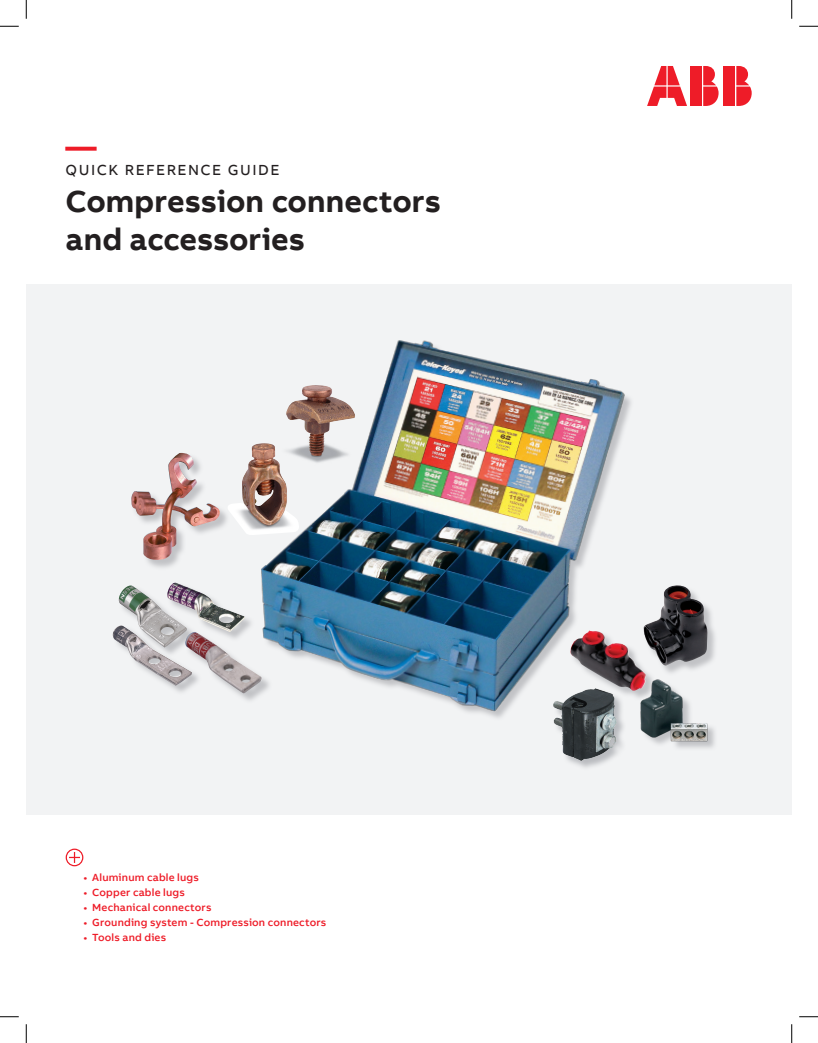
<style>
.page{position:relative;width:818px;height:1043px;background:#fff}
.page>*{position:absolute;margin:0;border:0;box-sizing:border-box;transform-origin:0 0}
.Information_Level_Headline_25pt_30pt{font:700 31.25px "AB Bvoice";color:#231f20}
.Information_Level_Headline_25pt_30pt-2{font:700 31.25px "AB Bvoice";color:#ee1c28}
.Information_Level_Headline_25pt_30pt-3{font:15px "AB Bvoice";letter-spacing:.1em;color:#231f20}
.t1{font:500 10.62px "AB Bvoice";letter-spacing:.02em;color:#ee1c28}
</style>
<div class="page">
<div style="left:26px;top:284px;width:765px;height:531px;background:#f2f3f4"></div>
<div style="left:723px;top:66px;width:12px;height:19px;background:#ee1c28"></div>
<div style="left:723px;top:87px;width:12px;height:19px;background:#ee1c28"></div>
<svg style="left:736px;top:66px;width:15px;height:40px"></svg>
<svg style="left:647px;top:66px;width:40px;height:40px"></svg>
<div style="left:690px;top:66px;width:12px;height:19px;background:#ee1c28"></div>
<div style="left:690px;top:87px;width:12px;height:19px;background:#ee1c28"></div>
<svg style="left:703px;top:66px;width:15px;height:40px"></svg>
<div style="left:262px;top:342px;width:372px;height:379px;background:#b2b3b7;opacity:.75"></div>
<div style="left:113px;top:626px;width:89px;height:69px;background:#b2b3b7;opacity:.75"></div>
<div style="left:167px;top:583px;width:88px;height:59px;background:#b2b3b7;opacity:.75"></div>
<div style="left:186px;top:632px;width:86px;height:71px;background:#b2b3b7;opacity:.75"></div>
<div style="left:119px;top:586px;width:78px;height:71px;background:#b2b3b7;opacity:.75"></div>
<div style="left:571px;top:631px;width:85px;height:70px;background:#b2b3b7;opacity:.75"></div>
<div style="left:554px;top:688px;width:72px;height:82px;background:#b2b3b7;opacity:.75"></div>
<div style="left:641px;top:680px;width:76px;height:71px;background:#b2b3b7;opacity:.75"></div>
<div style="left:644px;top:585px;width:73px;height:90px;background:#b2b3b7;opacity:.75"></div>
<div style="left:131px;top:453px;width:99px;height:117px;background:#b2b3b7;opacity:.75"></div>
<svg style="left:66px;top:848px;width:17px;height:18px"></svg>
<svg style="left:0;top:25px;width:19px;height:2px"></svg>
<svg style="left:799px;top:25px;width:19px;height:2px"></svg>
<svg style="left:0;top:1016px;width:19px;height:1px"></svg>
<svg style="left:799px;top:1016px;width:19px;height:1px"></svg>
<svg style="left:25px;top:0;width:2px;height:19px"></svg>
<svg style="left:25px;top:1024px;width:2px;height:18px"></svg>
<svg style="left:791px;top:0;width:1px;height:19px"></svg>
<svg style="left:791px;top:1024px;width:1px;height:18px"></svg>
<p class="Information_Level_Headline_25pt_30pt-2" style="left:66px;top:126px;width:33px">—</p>
<p class="Information_Level_Headline_25pt_30pt-3" style="left:66px;top:161px;width:215px">QUICK REFERENCE GUIDE</p>
<p class="Information_Level_Headline_25pt_30pt" style="left:66px;top:182px;width:377px">Compression connectors</p>
<p class="Information_Level_Headline_25pt_30pt" style="left:66px;top:219px;width:241px">and accessories</p>
<p class="t1" style="left:83px;top:871px;width:117px">• Aluminum cable lugs</p>
<p class="t1" style="left:83px;top:886px;width:103px">• Copper cable lugs</p>
<p class="t1" style="left:83px;top:901px;width:130px">• Mechanical connectors</p>
<p class="t1" style="left:83px;top:916px;width:244px">• Grounding system - Compression connectors</p>
<p class="t1" style="left:83px;top:931px;width:84px">• Tools and dies</p>
</div>
